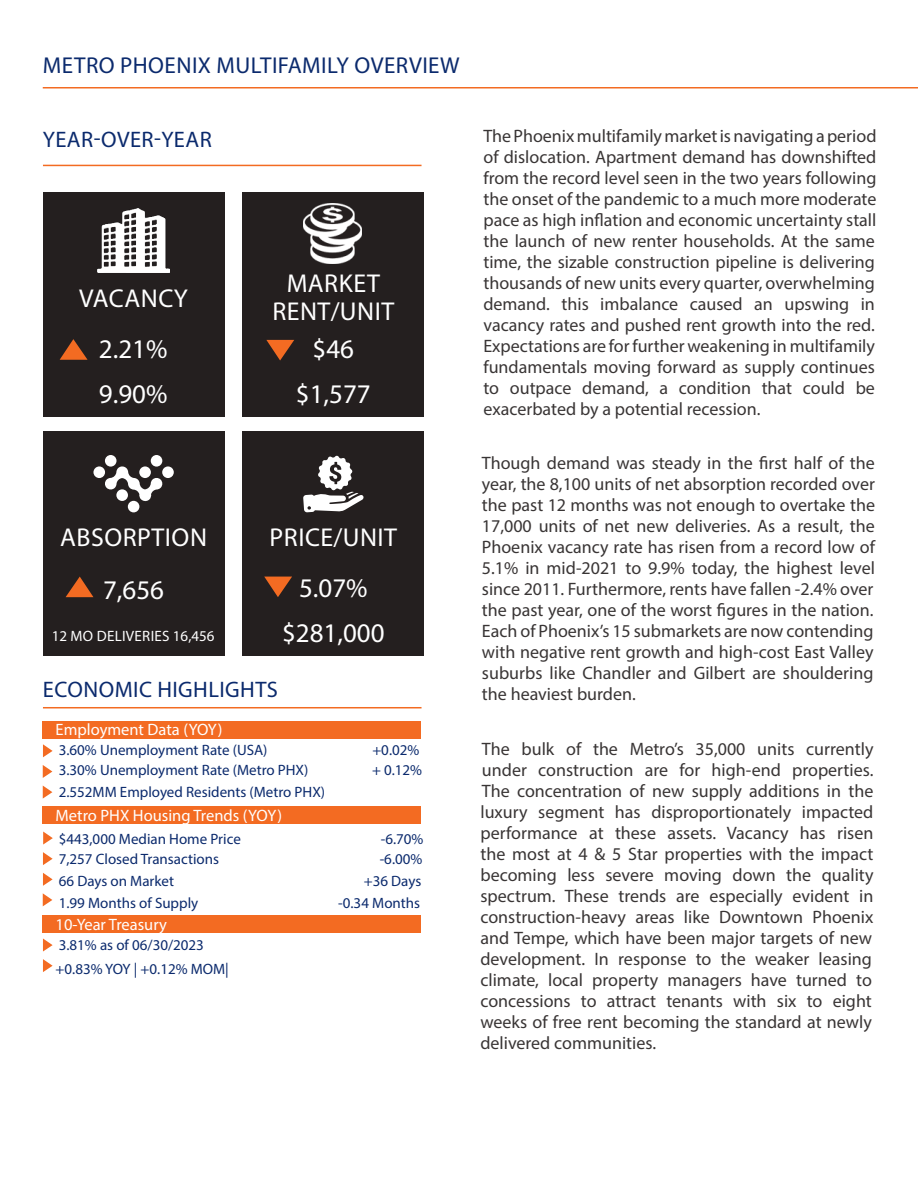
<style>
.page{position:relative;width:918px;height:1188px;background:#fff}
.page>*{position:absolute;margin:0;border:0;box-sizing:border-box;transform-origin:0 0}
.t1{font:27px/45px "Myriad Pro";color:#fff;text-align:center}
.t2{font:25.95px/28.5px "Myriad Pro";letter-spacing:.02em;color:#fff;text-align:center}
.t3{font:22.95px "Myriad Pro";letter-spacing:.02em;color:#0b2a6d}
.t4{font:22.5px "Myriad Pro";letter-spacing:.02em;color:#0b2a6d}
.t5{font:18px/21px "Myriad Pro";color:#393535;text-align:justify}
.t6{font:16.5px "Myriad Pro";color:#fff}
.t7{font:15px/23.7px "Myriad Pro";color:#0b2a6d}
.t8{font:15px "Myriad Pro";letter-spacing:.02em;color:#fff}
.s1{font-size:18px;color:#fff}
</style>
<div class="page">
<div style="left:43px;top:193px;width:182px;height:224px;background:#241f1f"></div>
<div style="left:243px;top:193px;width:181px;height:224px;background:#241f1f"></div>
<div style="left:243px;top:432px;width:181px;height:224px;background:#241f1f"></div>
<div style="left:43px;top:432px;width:182px;height:224px;background:#241f1f"></div>
<hr style="left:43px;top:165px;width:379px;height:1px;background:#f36b22">
<svg style="left:303px;top:455px;width:61px;height:57px"></svg>
<svg style="left:60px;top:339px;width:28px;height:21px"></svg>
<div style="left:151px;top:455px;width:11px;height:12px;background:#fff;border-radius:50%"></div>
<div style="left:162px;top:466px;width:12px;height:12px;background:#fff;border-radius:50%"></div>
<div style="left:105px;top:455px;width:12px;height:12px;background:#fff;border-radius:50%"></div>
<div style="left:93px;top:466px;width:12px;height:12px;background:#fff;border-radius:50%"></div>
<div style="left:128px;top:501px;width:11px;height:11px;background:#fff;border-radius:50%"></div>
<svg style="left:104px;top:466px;width:59px;height:36px"></svg>
<hr style="left:43px;top:87px;width:875px;height:1px;background:#f36b22">
<hr style="left:43px;top:707px;width:379px;height:1px;background:#f36b22">
<div style="left:43px;top:722px;width:378px;height:17px;background:#f36b22"></div>
<div style="left:43px;top:807px;width:378px;height:17px;background:#f36b22"></div>
<div style="left:43px;top:915px;width:378px;height:17px;background:#f36b22"></div>
<svg style="left:43px;top:744px;width:10px;height:13px"></svg>
<svg style="left:43px;top:786px;width:9px;height:13px"></svg>
<svg style="left:43px;top:765px;width:9px;height:13px"></svg>
<svg style="left:43px;top:832px;width:10px;height:13px"></svg>
<svg style="left:43px;top:873px;width:10px;height:13px"></svg>
<svg style="left:43px;top:852px;width:10px;height:13px"></svg>
<svg style="left:43px;top:893px;width:9px;height:13px"></svg>
<svg style="left:43px;top:959px;width:10px;height:13px"></svg>
<svg style="left:43px;top:939px;width:10px;height:13px"></svg>
<svg style="left:264px;top:577px;width:28px;height:20px"></svg>
<svg style="left:266px;top:340px;width:28px;height:21px"></svg>
<svg style="left:66px;top:577px;width:27px;height:20px"></svg>
<img style="left:303px;top:203px;width:59px;height:60px">
<img style="left:97px;top:208px;width:73px;height:64px">
<p class="t3" style="left:43px;top:51px;width:418px">METRO PHOENIX MULTIFAMILY OVERVIEW</p>
<p class="t4" style="left:43px;top:125px;width:170px">YEAR-OVER-YEAR</p>
<p class="t5" style="left:483px;top:125px;width:395px">The Phoenix multifamily market is navigating a period of dislocation. Apartment demand has downshifted from the record level seen in the two years following the onset of the pandemic to a much more moderate pace as high inflation and economic uncertainty stall the launch of new renter households. At the same time, the sizable construction pipeline is delivering thousands of new units every quarter, overwhelming demand. this imbalance caused an upswing in vacancy rates and pushed rent growth into the red.<br>Expectations are for further weakening in multifamily fundamentals moving forward as supply continues to outpace demand, a condition that could be exacerbated by a potential recession.</p>
<p class="t5" style="left:482px;top:453px;width:395px">Though demand was steady in the first half of the year, the 8,100 units of net absorption recorded over the past 12 months was not enough to overtake the 17,000 units of net new deliveries. As a result, the Phoenix vacancy rate has risen from a record low of 5.1% in mid-2021 to 9.9% today, the highest level since 2011. Furthermore, rents have fallen -2.4% over the past year, one of the worst figures in the nation.<br>Each of Phoenix’s 15 submarkets are now contending with negative rent growth and high-cost East Valley suburbs like Chandler and Gilbert are shouldering the heaviest burden.</p>
<h2 class="t2" style="left:272px;top:268px;width:123px">MARKET<br>RENT/UNIT</h2>
<h2 class="t2" style="left:79px;top:283px;width:110px">VACANCY</h2>
<h1 class="t1" style="left:296px;top:326px;width:76px">$46 $1,577</h1>
<h1 class="t1" style="left:99px;top:326px;width:70px;line-height:45.6px;text-align:left">2.21%<br>9.90%</h1>
<h2 class="t2" style="left:60px;top:522px;width:148px">ABSORPTION</h2>
<h2 class="t2" style="left:270px;top:522px;width:129px">PRICE/UNIT</h2>
<h1 class="t1" style="left:282px;top:565px;width:104px">5.07% $281,000</h1>
<h1 class="t1" style="left:103px;top:567px;width:62px">7,656</h1>
<p class="t8" style="left:52px;top:627px;width:164px">12 MO DELIVERIES 16,456</p>
<p class="t4" style="left:43px;top:675px;width:236px">ECONOMIC HIGHLIGHTS</p>
<p class="t6" style="left:56px;top:719px;width:168px">Employment Data (YOY)</p>
<p class="t7" style="left:59px;top:738px;width:210px">3.60% Unemployment Rate (USA)</p>
<p class="t7" style="left:372px;top:738px;width:49px">+0.02%</p>
<p class="t7" style="left:59px;top:758px;width:251px">3.30% Unemployment Rate (Metro PHX)</p>
<p class="t7" style="left:372px;top:758px;width:52px">+ 0.12%</p>
<p class="t7" style="left:59px;top:780px;width:268px">2.552MM Employed Residents (Metro PHX)</p>
<p class="t6" style="left:56px;top:806px;width:228px">Metro PHX Housing Trends (YOY)</p>
<p class="t7" style="left:59px;top:826px;width:184px">$443,000 Median Home Price</p>
<p class="t7" style="left:381px;top:826px;width:44px">-6.70%</p>
<p class="t7" style="left:59px;top:847px;width:162px">7,257 Closed Transactions</p>
<p class="t7" style="left:380px;top:847px;width:44px">-6.00%</p>
<p class="t7" style="left:59px;top:869px;width:117px">66 Days on Market</p>
<p class="t7" style="left:364px;top:869px;width:59px">+36 Days</p>
<p class="t7" style="left:59px;top:891px;width:141px">1.99 Months of Supply</p>
<p class="t7" style="left:338px;top:891px;width:83px">-0.34 Months</p>
<p class="t6" style="left:56px;top:914px;width:113px">10-Year Treasury</p>
<p class="t7" style="left:56px;top:933px;width:189px">3.81% as of 06/30/2023 +0.83% YOY | +0.12% MOM| <span class="s1">C</span></p>
<p class="t5" style="left:480px;top:738px;width:395px">The bulk of the Metro’s 35,000 units currently under construction are for high-end properties.<br>The concentration of new supply additions in the luxury segment has disproportionately impacted performance at these assets. Vacancy has risen the most at 4 &amp; 5 Star properties with the impact becoming less severe moving down the quality spectrum. These trends are especially evident in construction-heavy areas like Downtown Phoenix and Tempe, which have been major targets of new development. In response to the weaker leasing climate, local property managers have turned to concessions to attract tenants with six to eight weeks of free rent becoming the standard at newly delivered communities.</p>
</div>
